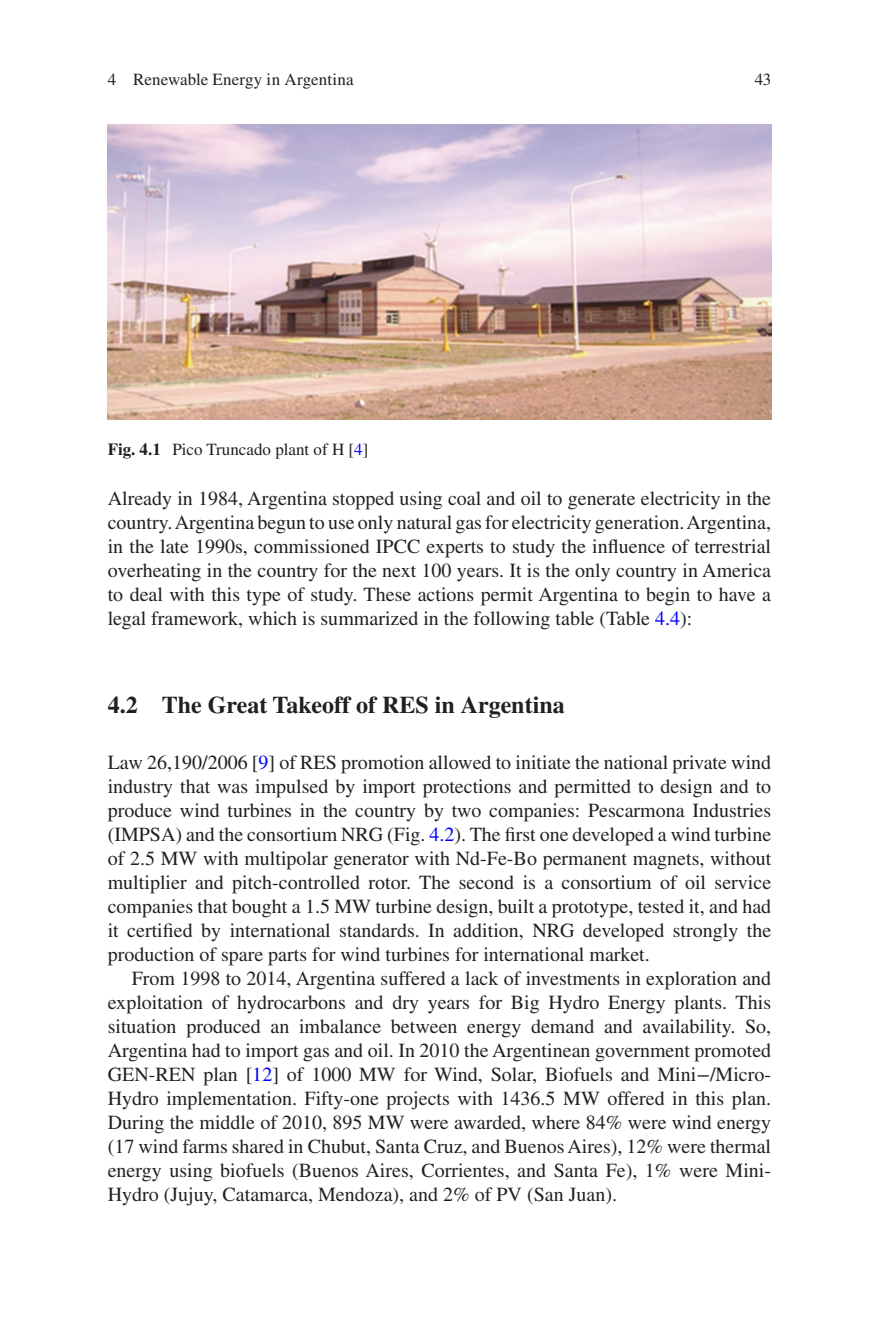
<style>
.page{position:relative;width:879px;height:1333px;background:#fff}
.page>*{position:absolute;margin:0;border:0;box-sizing:border-box;transform-origin:0 0}
.t1{font:700 24px "Gjjrhk Times LT Std";color:#231f20}
.t2{font:20px/24px "Hflhmj Times LT Std";color:#231f20;text-align:justify}
.t3{font:17px "Hflhmj Times LT Std";color:#231f20}
.s1{font-family:"Gjjrhk Times LT Std";font-weight:700}
.s2{color:#00f}
.s3{font-family:"Kklwgn STIX General"}
</style>
<div class="page">
<img style="left:108px;top:124px;width:663px;height:295px">
<p class="t3" style="left:108px;top:70px;width:247px">4 Renewable Energy in Argentina</p>
<p class="t3" style="left:108px;top:440px;width:262px"><span class="s1">Fig. 4.1</span> Pico Truncado plant of H [<span class="s2">4</span>]</p>
<p class="t3" style="left:754px;top:70px;width:18px">43</p>
<p class="t2" style="left:108px;top:486px;width:665px">Already in 1984, Argentina stopped using coal and oil to generate electricity in the country. Argentina begun to use only natural gas for electricity generation. Argentina, in the late 1990s, commissioned IPCC experts to study the influence of terrestrial overheating in the country for the next 100 years. It is the only country in America to deal with this type of study. These actions permit Argentina to begin to have a legal framework, which is summarized in the following table (Table <span class="s2">4.4</span>):</p>
<p class="t1" style="left:108px;top:690px;width:458px">4.2 The Great Takeoff of RES in Argentina</p>
<p class="t2" style="left:108px;top:750px;width:665px">Law 26,190/2006 [<span class="s2">9</span>] of RES promotion allowed to initiate the national private wind industry that was impulsed by import protections and permitted to design and to produce wind turbines in the country by two companies: Pescarmona Industries (IMPSA) and the consortium NRG (Fig. <span class="s2">4.2</span>). The first one developed a wind turbine of 2.5 MW with multipolar generator with Nd-Fe-Bo permanent magnets, without multiplier and pitch-controlled rotor. The second is a consortium of oil service companies that bought a 1.5 MW turbine design, built a prototype, tested it, and had it certified by international standards. In addition, NRG developed strongly the production of spare parts for wind turbines for international market.</p>
<p class="t2" style="left:108px;top:966px;width:665px;text-indent:24px">From 1998 to 2014, Argentina suffered a lack of investments in exploration and exploitation of hydrocarbons and dry years for Big Hydro Energy plants. This situation produced an imbalance between energy demand and availability. So, Argentina had to import gas and oil. In 2010 the Argentinean government promoted GEN-REN plan [<span class="s2">12</span>] of 1000 MW for Wind, Solar, Biofuels and Mini<span class="s3">−</span>/Micro-Hydro implementation. Fifty-one projects with 1436.5 MW offered in this plan.<br>During the middle of 2010, 895 MW were awarded, where 84% were wind energy (17 wind farms shared in Chubut, Santa Cruz, and Buenos Aires), 12% were thermal energy using biofuels (Buenos Aires, Corrientes, and Santa Fe), 1% were Mini-Hydro (Jujuy, Catamarca, Mendoza), and 2% of PV (San Juan).</p>
</div>
